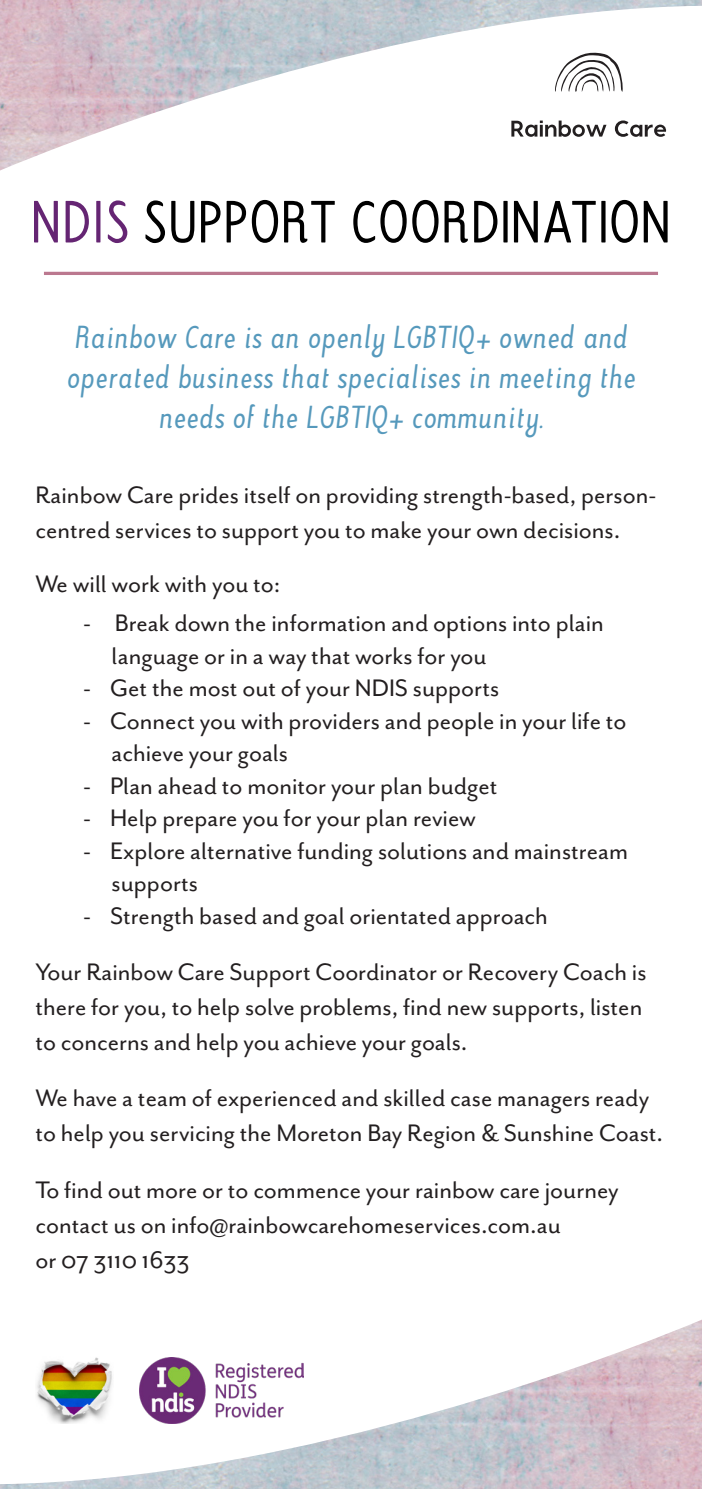
<style>
.page{position:relative;width:702px;height:1489px;background:#fff}
.page>*{position:absolute;margin:0;border:0;box-sizing:border-box;transform-origin:0 0}
.t1{font:70px "Kevlar";letter-spacing:.01em;color:#000}
.t2{font:37.5px/40px "Kevlar";color:#5699bc;text-align:center}
.COPY{font:27.5px/35px "Mr Eaves San OT";color:#231f20}
.s1{color:#652573}
</style>
<div class="page">
<img style="left:0;top:1319px;width:702px;height:169px">
<img style="left:0;top:0;width:702px;height:170px">
<img style="left:35px;top:1354px;width:79px;height:69px">
<img style="left:140px;top:1357px;width:163px;height:66px">
<hr style="left:44px;top:272px;width:614px;height:3px;background:#bb788f">
<p class="t1" style="left:31px;top:189px;width:640px"><span class="s1">NDIS</span> SUPPORT COORDINATION</p>
<p class="t2" style="left:67px;top:319px;width:575px">Rainbow Care is an openly LGBTIQ+ owned and operated business that specialises in meeting the needs of the LGBTIQ+ community.</p>
<p class="COPY" style="left:35px;top:477px;width:622px">Rainbow Care prides itself on providing strength-based, person&shy;centred services to support you to make your own decisions.</p>
<p class="COPY" style="left:35px;top:566px;width:246px">We will work with you to:</p>
<p class="COPY" style="left:112px;top:607px;width:494px;line-height:32.5px;text-indent:-29px">- Break down the information and options into plain language or in a way that works for you</p>
<p class="COPY" style="left:83px;top:670px;width:418px">- Get the most out of your NDIS supports</p>
<p class="COPY" style="left:112px;top:704px;width:516px;line-height:32.5px;text-indent:-29px">- Connect you with providers and people in your life to achieve your goals</p>
<p class="COPY" style="left:83px;top:768px;width:416px">- Plan ahead to monitor your plan budget</p>
<p class="COPY" style="left:83px;top:800px;width:394px">- Help prepare you for your plan review</p>
<p class="COPY" style="left:112px;top:834px;width:518px;line-height:32.5px;text-indent:-29px">- Explore alternative funding solutions and mainstream supports</p>
<p class="COPY" style="left:83px;top:898px;width:466px">- Strength based and goal orientated approach</p>
<p class="COPY" style="left:35px;top:954px;width:612px">Your Rainbow Care Support Coordinator or Recovery Coach is there for you, to help solve problems, find new supports, listen to concerns and help you achieve your goals.</p>
<p class="COPY" style="left:35px;top:1080px;width:629px">We have a team of experienced and skilled case managers ready to help you servicing the Moreton Bay Region &amp; Sunshine Coast.</p>
<p class="COPY" style="left:35px;top:1172px;width:585px">To find out more or to commence your rainbow care journey contact us on info@rainbowcarehomeservices.com.au<br>or 07 3110 1633</p>
</div>
